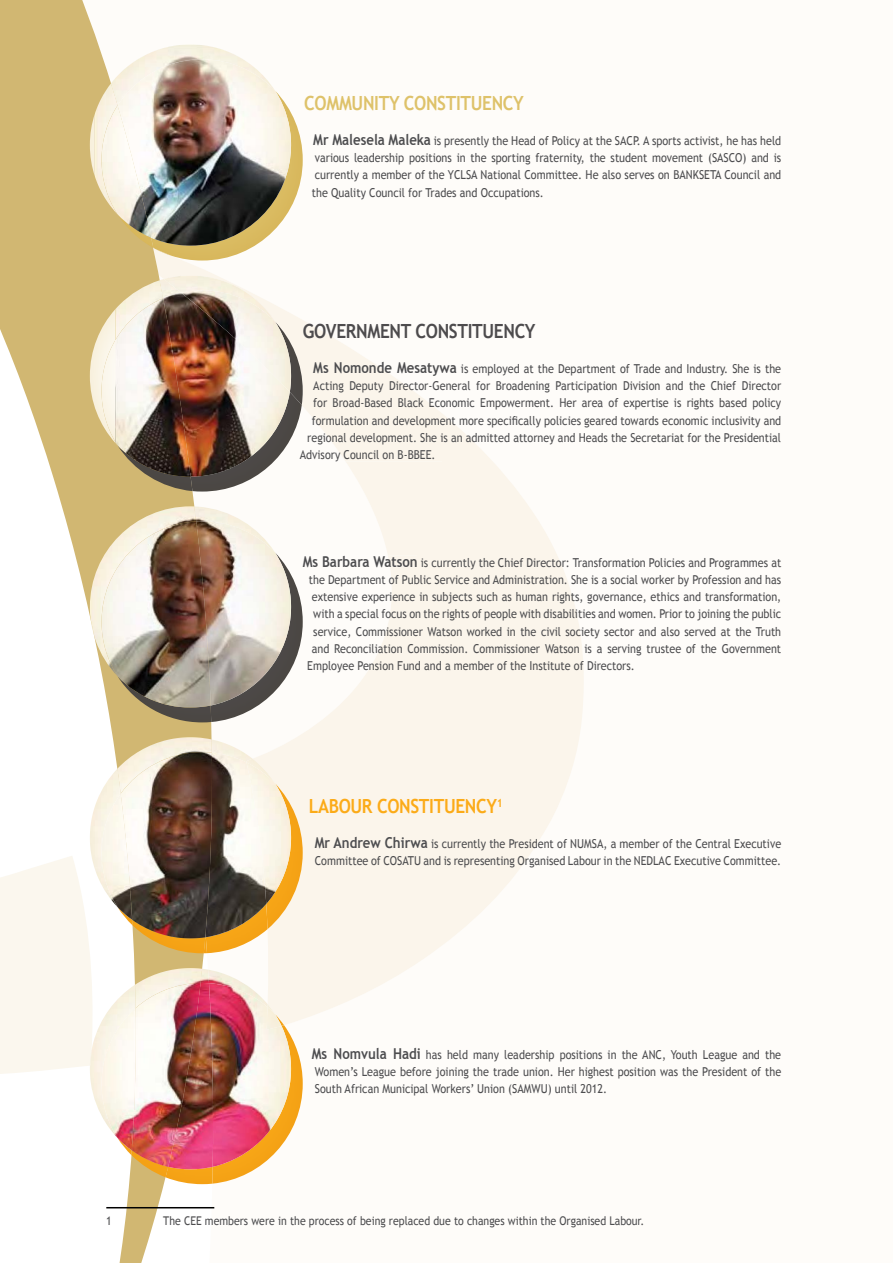
<style>
.page{position:relative;width:893px;height:1263px;background:#fff}
.page>*{position:absolute;margin:0;border:0;box-sizing:border-box;transform-origin:0 0}
.t1{font:700 19.5px "Trebuchet MS";letter-spacing:-.02em;color:#4d4b4d;scale:.89 1}
.t2{font:700 19.5px "Trebuchet MS";letter-spacing:-.02em;color:#dec26a;scale:.89 1}
.t3{font:700 19.5px "Trebuchet MS";letter-spacing:-.02em;color:#fbab18;scale:.89 1}
.t4{font:12.3px/17.2px "Trebuchet MS";color:#4d4d4f;text-align:justify;scale:.88 1}
.t5{font:12px "Trebuchet MS";color:#4d4d4f;scale:.88 1}
.s1{font-weight:700;font-size:15px}
</style>
<div class="page">
<div style="left:305px;top:96px;width:219px;height:14px;background:#fefcf9"></div>
<svg style="left:216px;top:314px;width:368px;height:711px;fill:#fbf5eb"></svg>
<svg style="left:303px;top:324px;width:233px;height:14px"></svg>
<svg style="left:302px;top:450px;width:140px;height:12px"></svg>
<svg style="left:303px;top:555px;width:114px;height:12px"></svg>
<svg style="left:0;top:0;width:216px;height:1263px"></svg>
<img style="left:151px;top:91px;width:152px;height:170px">
<img style="left:156px;top:249px;width:15px;height:7px">
<img style="left:118px;top:246px;width:35px;height:2px">
<img style="left:90px;top:114px;width:5px;height:62px">
<img style="left:95px;top:114px;width:6px;height:77px">
<img style="left:118px;top:105px;width:173px;height:141px">
<img style="left:102px;top:105px;width:49px;height:133px">
<img style="left:95px;top:89px;width:12px;height:25px">
<svg style="left:177px;top:44px;width:14px;height:2px"></svg>
<img style="left:111px;top:45px;width:68px;height:38px">
<svg style="left:99px;top:83px;width:12px;height:20px"></svg>
<img style="left:191px;top:405px;width:111px;height:87px">
<img style="left:290px;top:322px;width:13px;height:83px">
<img style="left:118px;top:477px;width:74px;height:14px">
<img style="left:90px;top:443px;width:25px;height:2px">
<img style="left:90px;top:309px;width:25px;height:134px">
<img style="left:102px;top:340px;width:13px;height:102px">
<img style="left:163px;top:280px;width:1px;height:13px">
<img style="left:164px;top:275px;width:88px;height:18px">
<img style="left:115px;top:280px;width:48px;height:18px">
<img style="left:163px;top:293px;width:127px;height:184px">
<img style="left:181px;top:293px;width:110px;height:99px">
<img style="left:115px;top:298px;width:76px;height:179px">
<svg style="left:184px;top:275px;width:9px;height:2px"></svg>
<img style="left:164px;top:276px;width:20px;height:3px">
<img style="left:130px;top:280px;width:30px;height:15px">
<svg style="left:115px;top:300px;width:10px;height:9px"></svg>
<img style="left:115px;top:306px;width:4px;height:137px">
<img style="left:115px;top:340px;width:1px;height:102px">
<img style="left:211px;top:552px;width:92px;height:170px">
<img style="left:118px;top:676px;width:93px;height:46px">
<img style="left:196px;top:506px;width:79px;height:15px">
<img style="left:90px;top:506px;width:106px;height:170px">
<img style="left:196px;top:521px;width:95px;height:184px">
<img style="left:102px;top:622px;width:73px;height:84px">
<img style="left:118px;top:937px;width:88px;height:16px">
<img style="left:206px;top:929px;width:61px;height:24px">
<img style="left:266px;top:783px;width:37px;height:146px">
<img style="left:132px;top:938px;width:73px;height:15px">
<img style="left:92px;top:800px;width:5px;height:17px">
<img style="left:212px;top:746px;width:41px;height:6px">
<img style="left:266px;top:759px;width:9px;height:24px">
<img style="left:170px;top:737px;width:20px;height:2px">
<img style="left:102px;top:794px;width:19px;height:143px">
<img style="left:212px;top:752px;width:54px;height:185px">
<img style="left:251px;top:784px;width:40px;height:120px">
<img style="left:121px;top:752px;width:91px;height:186px">
<img style="left:118px;top:1169px;width:94px;height:15px">
<img style="left:212px;top:1025px;width:91px;height:159px">
<img style="left:131px;top:1169px;width:37px;height:8px">
<img style="left:90px;top:969px;width:119px;height:113px">
<img style="left:208px;top:970px;width:60px;height:37px">
<svg style="left:267px;top:1004px;width:17px;height:22px"></svg>
<img style="left:135px;top:968px;width:67px;height:15px">
<svg style="left:0;top:856px;width:93px;height:218px;background:#fbf7ef"></svg>
<img style="left:102px;top:983px;width:112px;height:186px">
<img style="left:213px;top:1075px;width:78px;height:92px">
<img style="left:267px;top:1007px;width:15px;height:23px">
<img style="left:132px;top:983px;width:69px;height:184px">
<hr style="left:106px;top:1207px;width:108px;height:1px;background:#000">
<h1 class="t2" style="left:304px;top:91px;width:248px">COMMUNITY CONSTITUENCY</h1>
<p class="t4" style="left:312px;top:132px;width:535px"><span class="s1">Mr Malesela Maleka</span> is presently the Head of Policy at the SACP. A sports activist, he has held various leadership positions in the sporting fraternity, the student movement (SASCO) and is currently a member of the YCLSA National Committee. He also serves on BANKSETA Council and the Quality Council for Trades and Occupations.</p>
<h1 class="t1" style="left:303px;top:319px;width:263px">GOVERNMENT CONSTITUENCY</h1>
<p class="t4" style="left:313px;top:360px;width:533px"><span class="s1">Ms Nomonde Mesatywa</span> is employed at the Department of Trade and Industry. She is the</p>
<p class="t4" style="left:313px;top:377px;width:533px">Acting Deputy Director-General for Broadening Participation Division and the Chief Director</p>
<p class="t4" style="left:313px;top:394px;width:533px">for Broad-Based Black Economic Empowerment. Her area of expertise is rights based policy</p>
<p class="t4" style="left:312px;top:412px;width:535px">formulation and development more specifically policies geared towards economic inclusivity and</p>
<p class="t4" style="left:307px;top:429px;width:540px">regional development. She is an admitted attorney and Heads the Secretariat for the Presidential</p>
<p class="t4" style="left:300px;top:446px;width:156px">Advisory Council on B-BBEE.</p>
<p class="t4" style="left:303px;top:554px;width:545px"><span class="s1">Ms Barbara Watson</span> is currently the Chief Director: Transformation Policies and Programmes at</p>
<p class="t4" style="left:309px;top:571px;width:538px">the Department of Public Service and Administration. She is a social worker by Profession and has</p>
<p class="t4" style="left:312px;top:588px;width:535px">extensive experience in subjects such as human rights, governance, ethics and transformation,</p>
<p class="t4" style="left:313px;top:605px;width:533px">with a special focus on the rights of people with disabilities and women. Prior to joining the public</p>
<p class="t4" style="left:313px;top:623px;width:533px">service, Commissioner Watson worked in the civil society sector and also served at the Truth</p>
<p class="t4" style="left:312px;top:640px;width:535px">and Reconciliation Commission. Commissioner Watson is a serving trustee of the Government</p>
<p class="t4" style="left:307px;top:657px;width:374px">Employee Pension Fund and a member of the Institute of Directors.</p>
<h1 class="t3" style="left:309px;top:794px;width:219px">LABOUR CONSTITUENCY<sup>1</sup></h1>
<p class="t4" style="left:315px;top:835px;width:531px"><span class="s1">Mr Andrew Chirwa</span> is currently the President of NUMSA, a member of the Central Executive<br>Committee of COSATU and is representing Organised Labour in the NEDLAC Executive Committee.</p>
<p class="t4" style="left:312px;top:1046px;width:535px"><span class="s1">Ms Nomvula Hadi</span> has held many leadership positions in the ANC, Youth League and the Women’s League before joining the trade union. Her highest position was the President of the South African Municipal Workers’ Union (SAMWU) until 2012.</p>
<p class="t5" style="left:106px;top:1214px;width:8px">1</p>
<p class="t5" style="left:163px;top:1214px;width:548px">The CEE members were in the process of being replaced due to changes within the Organised Labour.</p>
</div>
